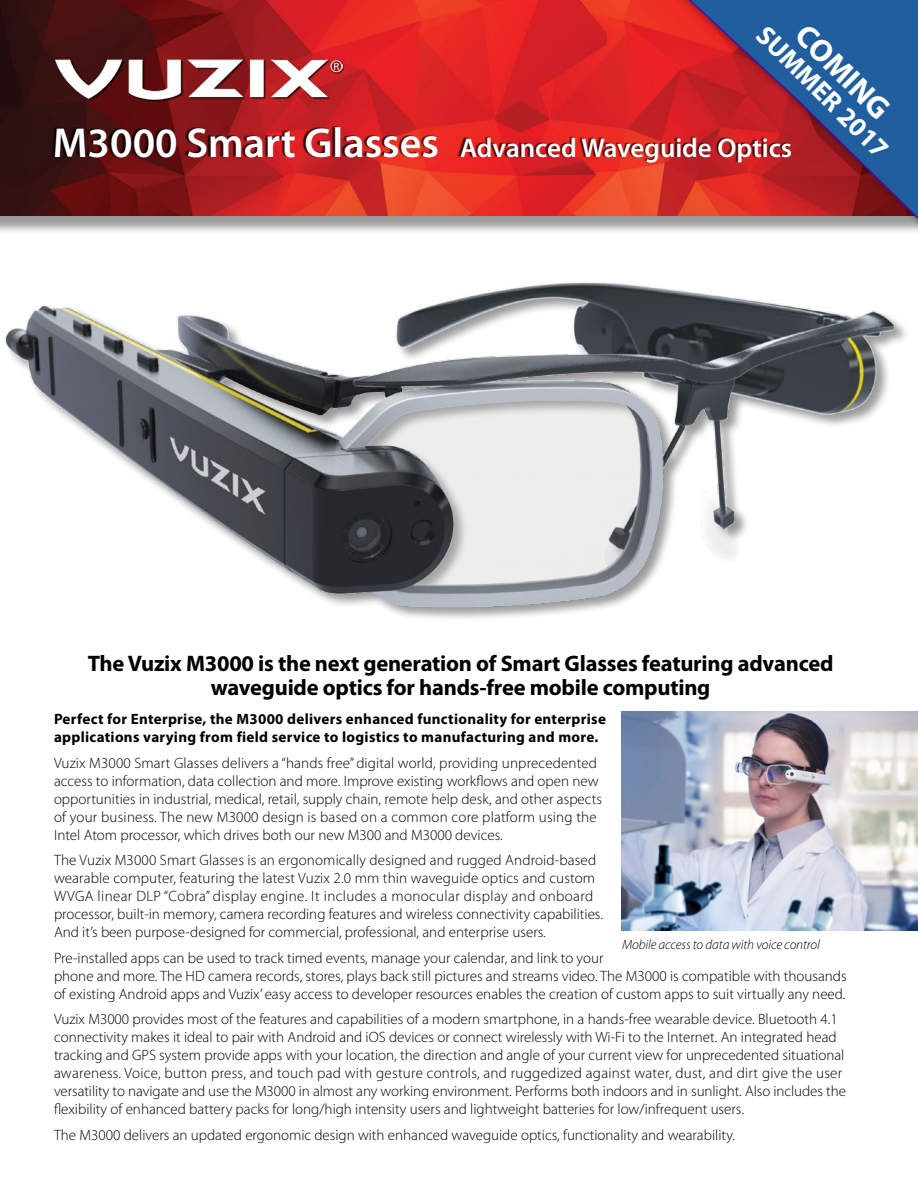
<style>
.page{position:relative;width:918px;height:1188px;background:#fff}
.page>*{position:absolute;margin:0;border:0;box-sizing:border-box;transform-origin:0 0}
.t1{font:700 31.5px "Myriad Pro";color:#fff}
.t2{font:600 27px "Myriad Pro";color:#fff}
.t3{font:700 27px "Myriad Pro";color:#fff}
.t4{font:700 22.5px/24px "Myriad Pro";letter-spacing:-.01em;color:#000;text-align:center}
.t5{font:300 15px/18px "Myriad Pro";color:#000}
.t6{font:700 15px/18px "Myriad Pro";letter-spacing:.02em;color:#000}
.t7{font:italic 300 13.5px "Myriad Pro";letter-spacing:-.01em;color:#000}
.s1{font-size:42px}
</style>
<div class="page">
<img style="left:0;top:0;width:656px;height:191px">
<svg style="left:656px;top:0;width:262px;height:191px;background:#6b4165"></svg>
<img style="left:56px;top:57px;width:287px;height:46px">
<div style="left:52px;top:126px;width:738px;height:37px;background:#000;opacity:.75"></div>
<img style="left:0;top:191px;width:918px;height:428px">
<img style="left:622px;top:711px;width:296px;height:220px">
<h1 class="t1" style="left:815px;top:15px;width:121px;rotate:45deg">COMING</h1>
<h2 class="t3" style="left:773px;top:18px;width:176px;rotate:45deg">SUMMER 2017</h2>
<h2 class="t2" style="left:53px;top:131px;width:741px"><span class="s1">M3000 Smart Glasses</span> Advanced Waveguide Optics</h2>
<h3 class="t4" style="left:88px;top:651px;width:747px">The Vuzix M3000 is the next generation of Smart Glasses featuring advanced waveguide optics for hands-free mobile computing</h3>
<p class="t6" style="left:54px;top:710px;width:554px">Perfect for Enterprise, the M3000 delivers enhanced functionality for enterprise applications varying from field service to logistics to manufacturing and more.</p>
<p class="t5" style="left:54px;top:754px;width:549px">Vuzix M3000 Smart Glasses delivers a “hands free” digital world, providing unprecedented access to information, data collection and more. Improve existing workflows and open new opportunities in industrial, medical, retail, supply chain, remote help desk, and other aspects of your business. The new M3000 design is based on a common core platform using the Intel Atom processor, which drives both our new M300 and M3000 devices.</p>
<p class="t5" style="left:54px;top:851px;width:550px">The Vuzix M3000 Smart Glasses is an ergonomically designed and rugged Android-based wearable computer, featuring the latest Vuzix 2.0 mm thin waveguide optics and custom WVGA linear DLP “Cobra” display engine. It includes a monocular display and onboard processor, built-in memory, camera recording features and wireless connectivity capabilities.<br>And it’s been purpose-designed for commercial, professional, and enterprise users.</p>
<p class="t5" style="left:54px;top:949px;width:794px">Pre-installed apps can be used to track timed events, manage your calendar, and link to your<br>phone and more. The HD camera records, stores, plays back still pictures and streams video. The M3000 is compatible with thousands of existing Android apps and Vuzix’ easy access to developer resources enables the creation of custom apps to suit virtually any need.</p>
<p class="t5" style="left:54px;top:1011px;width:793px">Vuzix M3000 provides most of the features and capabilities of a modern smartphone, in a hands-free wearable device. Bluetooth 4.1 connectivity makes it ideal to pair with Android and iOS devices or connect wirelessly with Wi-Fi to the Internet. An integrated head tracking and GPS system provide apps with your location, the direction and angle of your current view for unprecedented situational awareness. Voice, button press, and touch pad with gesture controls, and ruggedized against water, dust, and dirt give the user versatility to navigate and use the M3000 in almost any working environment. Performs both indoors and in sunlight. Also includes the flexibility of enhanced battery packs for long/high intensity users and lightweight batteries for low/infrequent users.</p>
<p class="t5" style="left:54px;top:1126px;width:683px">The M3000 delivers an updated ergonomic design with enhanced waveguide optics, functionality and wearability.</p>
<p class="t7" style="left:622px;top:936px;width:199px">Mobile access to data with voice control</p>
</div>
